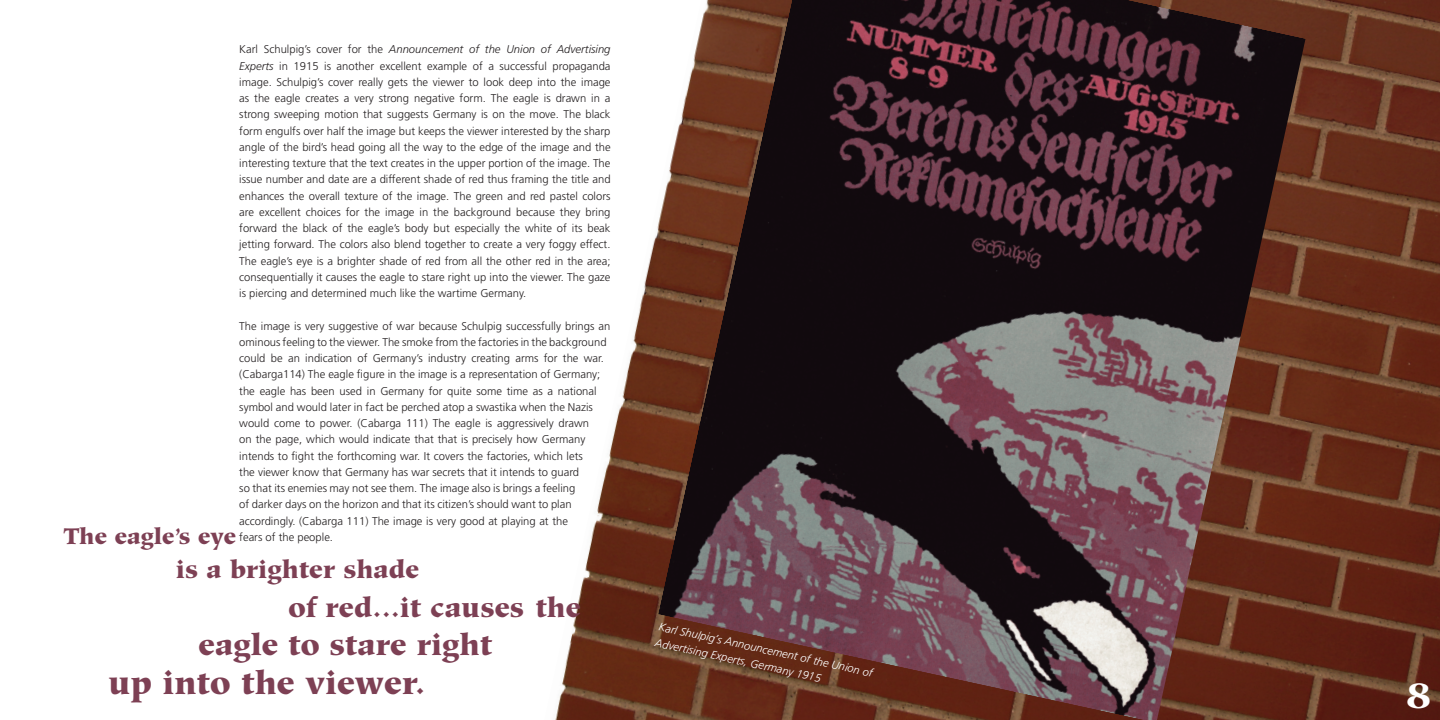
<style>
.page{position:relative;width:1440px;height:720px;background:#fff}
.page>*{position:absolute;margin:0;border:0;box-sizing:border-box;transform-origin:0 0}
.t1{font:900 37.5px "Hiroshige Std";color:#fff}
.t2{font:900 32.5px "Hiroshige Std";color:#7d4054}
.t3{font:900 30px "Hiroshige Std";color:#7d4054}
.t4{font:900 27.5px "Hiroshige Std";color:#7d4054}
.t5{font:900 25px "Hiroshige Std";color:#7d4054}
.t6{font:300 11.25px/16.2px "Frutiger LT Std";color:#231f20;text-align:justify}
.t7{font:italic 300 11.25px/16.1px "Frutiger LT Std";color:#fff}
.s1{font-style:italic}
.s2{font-family:"Hiroshige Std";font-weight:900;font-size:22.5px;color:#7d4054}
</style>
<div class="page">
<img style="left:555px;top:0;width:885px;height:720px">
<img style="left:658px;top:0;width:648px;height:720px">
<p class="t6" style="left:239px;top:42px;width:373px">Karl Schulpig’s cover for the <span class="s1">Announcement of the Union of Advertising Experts</span> in 1915 is another excellent example of a successful propaganda image. Schulpig’s cover really gets the viewer to look deep into the image as the eagle creates a very strong negative form. The eagle is drawn in a strong sweeping motion that suggests Germany is on the move. The black form engulfs over half the image but keeps the viewer interested by the sharp angle of the bird’s head going all the way to the edge of the image and the interesting texture that the text creates in the upper portion of the image. The issue number and date are a different shade of red thus framing the title and enhances the overall texture of the image. The green and red pastel colors are excellent choices for the image in the background because they bring forward the black of the eagle’s body but especially the white of its beak jetting forward. The colors also blend together to create a very foggy effect.<br>The eagle’s eye is a brighter shade of red from all the other red in the area; consequentially it causes the eagle to stare right up into the viewer. The gaze is piercing and determined much like the wartime Germany.</p>
<p class="t6" style="left:239px;top:318px;width:373px">The image is very suggestive of war because Schulpig successfully brings an</p>
<p class="t6" style="left:239px;top:334px;width:369px">ominous feeling to the viewer. The smoke from the factories in the background</p>
<p class="t6" style="left:239px;top:350px;width:366px">could be an indication of Germany’s industry creating arms for the war.</p>
<p class="t6" style="left:239px;top:367px;width:363px">(Cabarga114) The eagle figure in the image is a representation of Germany;</p>
<p class="t6" style="left:239px;top:383px;width:359px">the eagle has been used in Germany for quite some time as a national</p>
<p class="t6" style="left:239px;top:399px;width:355px">symbol and would later in fact be perched atop a swastika when the Nazis</p>
<p class="t6" style="left:239px;top:415px;width:351px">would come to power. (Cabarga 111) The eagle is aggressively drawn</p>
<p class="t6" style="left:239px;top:432px;width:348px">on the page, which would indicate that that is precisely how Germany</p>
<p class="t6" style="left:239px;top:448px;width:345px">intends to fight the forthcoming war. It covers the factories, which lets</p>
<p class="t6" style="left:239px;top:464px;width:341px">the viewer know that Germany has war secrets that it intends to guard</p>
<p class="t6" style="left:239px;top:480px;width:338px">so that its enemies may not see them. The image also is brings a feeling</p>
<p class="t6" style="left:239px;top:497px;width:334px">of darker days on the horizon and that its citizen’s should want to plan</p>
<p class="t6" style="left:239px;top:513px;width:330px">accordingly. (Cabarga 111) The image is very good at playing at the</p>
<p class="t6" style="left:63px;top:529px;width:271px"><span class="s2">The eagle’s eye</span> fears of the people.</p>
<h3 class="t5" style="left:176px;top:554px;width:245px">is a brighter shade</h3>
<h3 class="t4" style="left:288px;top:590px;width:294px">of red...it causes the</h3>
<h3 class="t3" style="left:198px;top:626px;width:295px">eagle to stare right</h3>
<h2 class="t2" style="left:108px;top:663px;width:319px">up into the viewer.</h2>
<p class="t7" style="left:660px;top:619px;width:220px;rotate:12deg">Karl Shulpig’s Announcement of the Union of<br>Advertising Experts, Germany 1915</p>
<h1 class="t1" style="left:1406px;top:671px;width:27px">8</h1>
</div>
